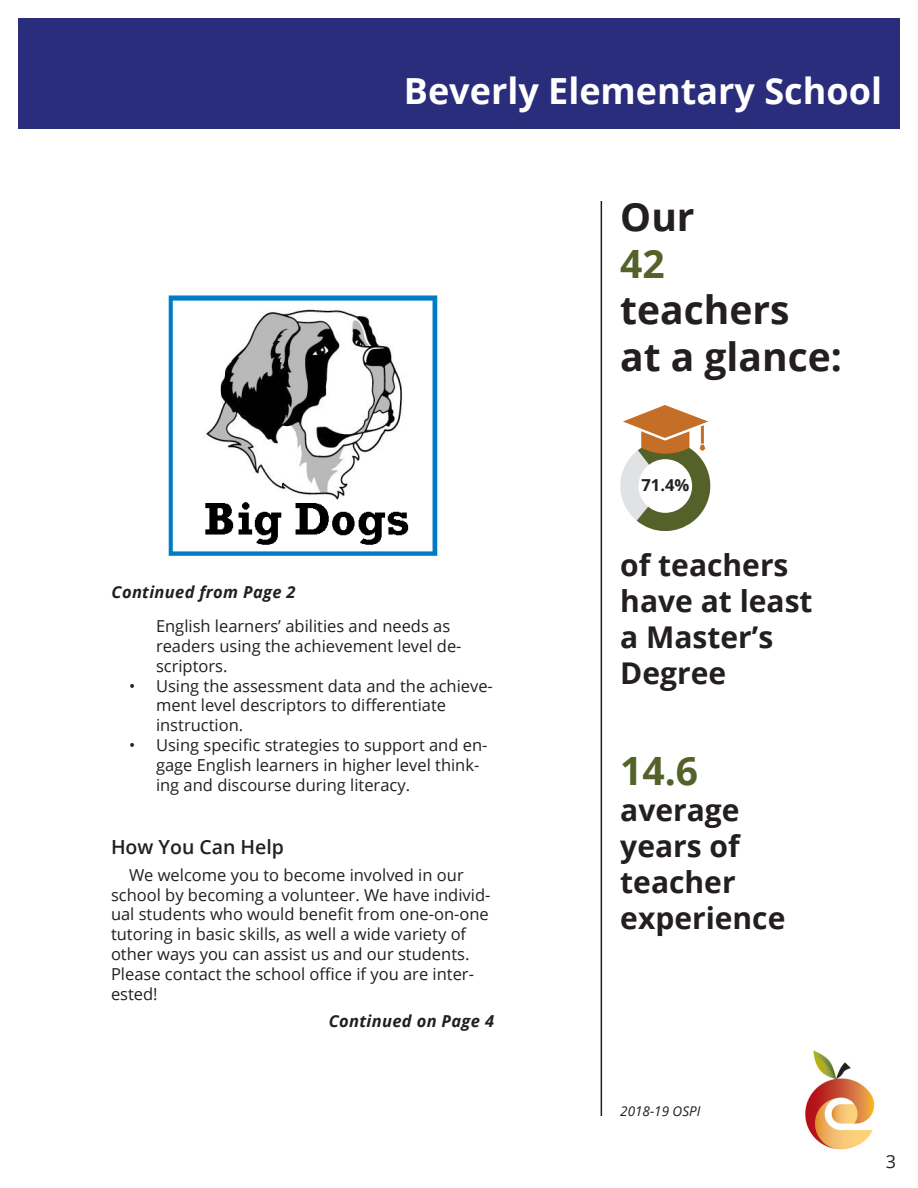
<style>
.page{position:relative;width:918px;height:1188px;background:#fff}
.page>*{position:absolute;margin:0;border:0;box-sizing:border-box;transform-origin:0 0}
.t1{font:700 39px/46.8px "Open Sans";color:#231f20}
.t2{font:700 39px "Open Sans";color:#54622a}
.t3{font:700 36px "Open Sans";color:#fff}
.t4{font:700 30px/36px "Open Sans";color:#231f20}
.Subhead{font:600 19.5px "Open Sans";color:#231f20}
.t5{font:18px "Open Sans";color:#231f20}
.t6{font:16.5px/19.8px "Open Sans";color:#231f20}
.t7{font:italic 700 16.5px "Open Sans";letter-spacing:.02em;color:#231f20}
.t8{font:700 16.5px "Open Sans";color:#231f20}
.t9{font:italic 13.5px "Open Sans";color:#231f20}
.s1{color:#54622a}
</style>
<div class="page">
<div style="left:18px;top:18px;width:882px;height:111px;background:#2a2c7c"></div>
<img style="left:805px;top:1050px;width:70px;height:100px">
<hr style="left:601px;top:201px;width:1px;height:915px;background:#231f20">
<img style="left:168px;top:295px;width:270px;height:261px">
<svg style="left:620px;top:405px;width:91px;height:126px"></svg>
<p class="t3" style="left:404px;top:66px;width:480px">Beverly Elementary School</p>
<p class="t1" style="left:620px;top:192px;width:76px">Our</p>
<p class="t1" style="left:620px;top:239px;width:171px"><span class="s1">42 </span>teachers</p>
<p class="t1" style="left:620px;top:333px;width:223px">at a glance:</p>
<p class="t7" style="left:112px;top:580px;width:186px">Continued from Page 2</p>
<p class="t6" style="left:156px;top:616px;width:307px">English learners’ abilities and needs as readers using the achievement level de&shy;scriptors.</p>
<p class="t6" style="left:156px;top:675px;width:338px;text-indent:-27px">• Using the assessment data and the achieve&shy;ment level descriptors to differentiate instruction.</p>
<p class="t6" style="left:156px;top:735px;width:333px;text-indent:-27px">• Using specific strategies to support and en&shy;gage English learners in higher level think&shy;ing and discourse during literacy.</p>
<p class="Subhead" style="left:111px;top:833px;width:175px">How You Can Help</p>
<p class="t6" style="left:111px;top:865px;width:381px;text-indent:18px">We welcome you to become involved in our school by becoming a volunteer. We have individ&shy;ual students who would benefit from one-on-one tutoring in basic skills, as well a wide variety of other ways you can assist us and our students.<br>Please contact the school office if you are inter&shy;ested!</p>
<p class="t7" style="left:329px;top:1009px;width:167px">Continued on Page 4</p>
<p class="t8" style="left:641px;top:474px;width:49px">71.4%</p>
<p class="t4" style="left:620px;top:547px;width:194px">of teachers have at least</p>
<p class="t4" style="left:620px;top:619px;width:155px">a Master’s</p>
<p class="t4" style="left:620px;top:655px;width:107px">Degree</p>
<p class="t2" style="left:620px;top:744px;width:79px">14.6</p>
<p class="t4" style="left:620px;top:792px;width:167px">average years of teacher experience</p>
<p class="t9" style="left:620px;top:1102px;width:82px">2018-19 OSPI</p>
<p class="t5" style="left:886px;top:1149px;width:12px">3</p>
</div>
